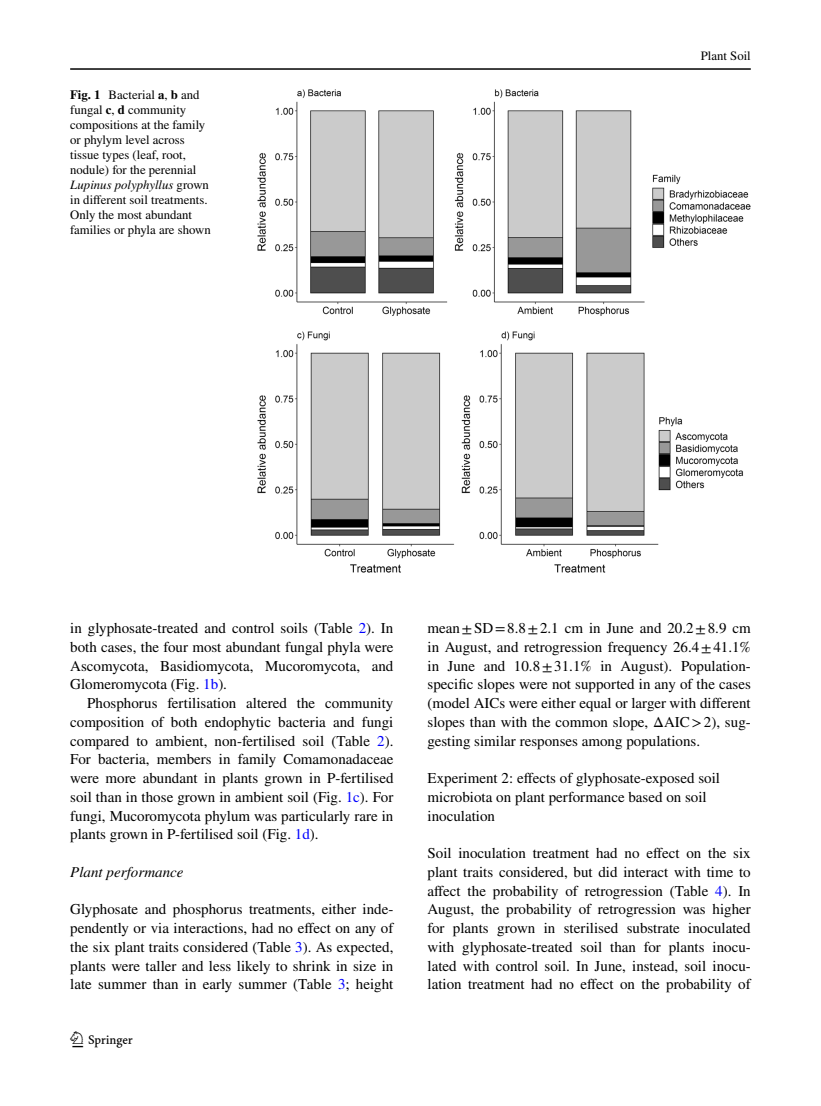
<style>
.page{position:relative;width:821px;height:1106px;background:#fff}
.page>*{position:absolute;margin:0;border:0;box-sizing:border-box;transform-origin:0 0}
.t1{font:22.5px "Springnew Regular 2";color:#000}
.t2{font:15px/18.8px "STIX";color:#000;text-align:justify}
.t3{font:italic 15px "STIX";color:#000}
.t4{font:12.75px/15px "STIX";color:#000}
.s1{font-weight:700}
.s2{font-style:italic}
.s3{color:#00f}
</style>
<div class="page">
<hr style="left:70px;top:68px;width:680px;height:2px;background:#000">
<img style="left:257px;top:89px;width:493px;height:483px">
<p class="t4" style="left:70px;top:88px;width:142px"><span class="s1">Fig. 1</span> Bacterial <span class="s1">a</span>, <span class="s1">b</span> and fungal <span class="s1">c</span>, <span class="s1">d</span> community compositions at the family or phylym level across tissue types (leaf, root, nodule) for the perennial<br><span class="s2">Lupinus polyphyllus</span> grown in different soil treatments.<br>Only the most abundant families or phyla are shown</p>
<p class="t4" style="left:701px;top:49px;width:51px">Plant Soil</p>
<p class="t2" style="left:70px;top:619px;width:325px">in glyphosate-treated and control soils (Table <span class="s3">2</span>). In both cases, the four most abundant fungal phyla were Ascomycota, Basidiomycota, Mucoromycota, and Glomeromycota (Fig. <span class="s3">1b</span>).</p>
<p class="t2" style="left:70px;top:694px;width:325px;text-indent:17px">Phosphorus fertilisation altered the community composition of both endophytic bacteria and fungi compared to ambient, non-fertilised soil (Table <span class="s3">2</span>).<br>For bacteria, members in family Comamonadaceae were more abundant in plants grown in P-fertilised soil than in those grown in ambient soil (Fig. <span class="s3">1c</span>). For fungi, Mucoromycota phylum was particularly rare in plants grown in P-fertilised soil (Fig. <span class="s3">1d</span>).</p>
<p class="t3" style="left:70px;top:861px;width:115px">Plant performance</p>
<p class="t2" style="left:70px;top:901px;width:325px">Glyphosate and phosphorus treatments, either inde&shy;pendently or via interactions, had no effect on any of the six plant traits considered (Table <span class="s3">3</span>). As expected, plants were taller and less likely to shrink in size in late summer than in early summer (Table <span class="s3">3</span>; height</p>
<h1 class="t1" style="left:72px;top:1031px;width:62px">1 3</h1>
<p class="t2" style="left:427px;top:619px;width:325px">mean±SD=8.8±2.1 cm in June and 20.2±8.9 cm in August, and retrogression frequency 26.4±41.1% in June and 10.8±31.1% in August). Population&shy;specific slopes were not supported in any of the cases (model AICs were either equal or larger with different slopes than with the common slope, ΔAIC&gt;2), sug&shy;gesting similar responses among populations.</p>
<p class="t2" style="left:427px;top:769px;width:294px;text-align:left">Experiment 2: effects of glyphosate‑exposed soil microbiota on plant performance based on soil inoculation</p>
<p class="t2" style="left:427px;top:844px;width:325px">Soil inoculation treatment had no effect on the six plant traits considered, but did interact with time to affect the probability of retrogression (Table <span class="s3">4</span>). In August, the probability of retrogression was higher for plants grown in sterilised substrate inoculated with glyphosate-treated soil than for plants inocu&shy;lated with control soil. In June, instead, soil inocu&shy;lation treatment had no effect on the probability of</p>
</div>
